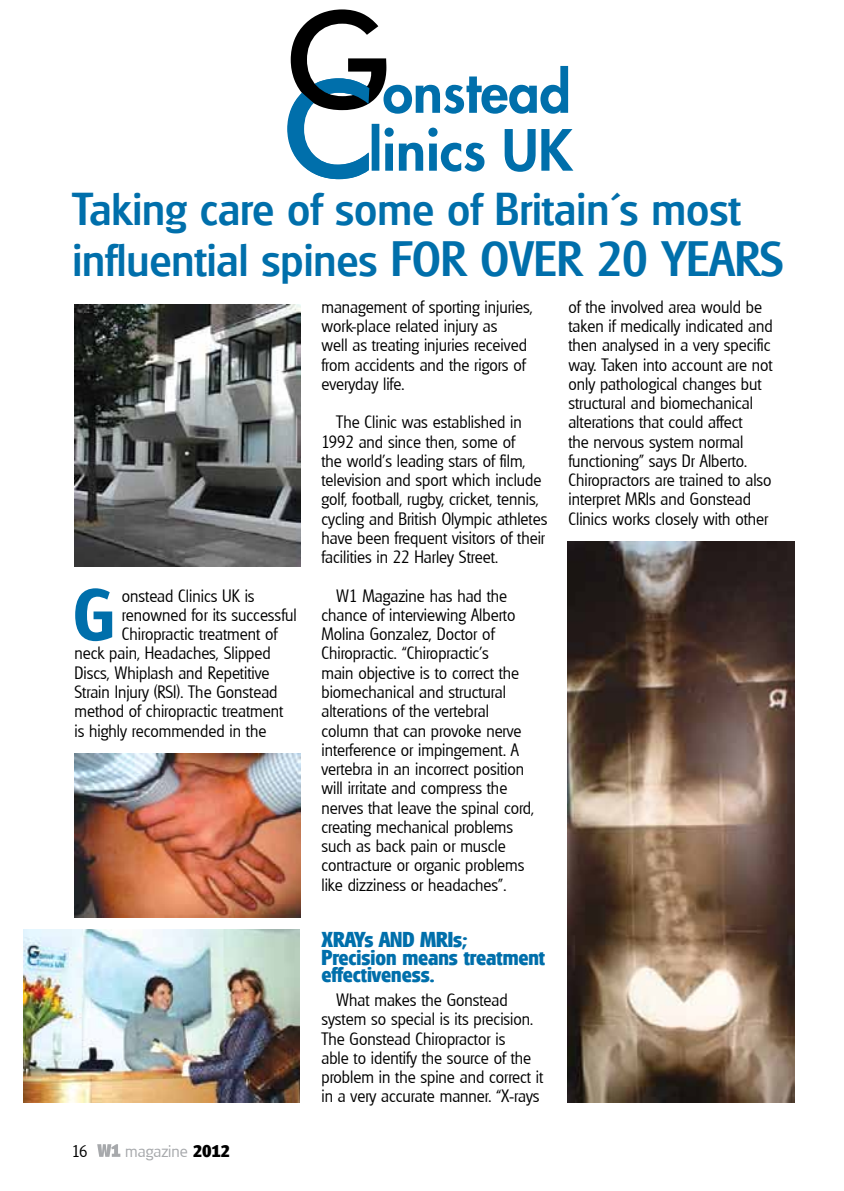
<style>
.page{position:relative;width:844px;height:1191px;background:#fff}
.page>*{position:absolute;margin:0;border:0;box-sizing:border-box;transform-origin:0 0}
.t1{font:600 70.88px "Glasgow";color:#006fab;scale:.95 1}
.t2{font:500 44.98px/51.3px "Glasgow";color:#006fab}
.t3{font:700 21px/17.5px "Glasgow";color:#006fab;scale:.95 1}
.t4{font:300 17.5px/19.2px "Glasgow";color:#000;scale:.95 1}
.t5{font:300 16.62px "Glasgow";color:#a7a9ac}
.t6{font:300 16.62px "Glasgow";color:#000}
.s1{font-size:48.48px}
.s2{font-weight:700;color:#000}
</style>
<div class="page">
<svg style="left:97px;top:1144px;width:23px;height:12px"></svg>
<img style="left:74px;top:305px;width:226px;height:261px">
<img style="left:567px;top:542px;width:227px;height:560px">
<img style="left:74px;top:753px;width:226px;height:164px">
<img style="left:24px;top:929px;width:275px;height:173px">
<svg style="left:287px;top:9px;width:286px;height:170px"></svg>
<h2 class="t2" style="left:72px;top:182px;width:709px">Taking care of some of Britain´s most influential spines <span class="s1">for over 20 years</span></h2>
<h1 class="t1" style="left:73px;top:566px;width:45px">G</h1>
<p class="t4" style="left:122px;top:586px;width:141px">onstead Clinics UK is</p>
<p class="t4" style="left:122px;top:605px;width:185px">renowned for its successful</p>
<p class="t4" style="left:122px;top:624px;width:165px">Chiropractic treatment of</p>
<p class="t4" style="left:74px;top:643px;width:208px">neck pain, Headaches, Slipped</p>
<p class="t4" style="left:74px;top:663px;width:207px">Discs, Whiplash and Repetitive</p>
<p class="t4" style="left:74px;top:682px;width:215px">Strain Injury (RSI). The Gonstead</p>
<p class="t4" style="left:74px;top:701px;width:221px">method of chiropractic treatment</p>
<p class="t4" style="left:74px;top:720px;width:203px">is highly recommended in the</p>
<p class="t6" style="left:72px;top:1139px;width:17px">16</p>
<p class="t5" style="left:125px;top:1139px;width:106px">magazine <span class="s2">2012</span></p>
<p class="t4" style="left:321px;top:297px;width:224px">management of sporting injuries, work-place related injury as<br>well as treating injuries received from accidents and the rigors of everyday life.</p>
<p class="t4" style="left:321px;top:412px;width:239px;text-indent:15px">The Clinic was established in 1992 and since then, some of<br>the world’s leading stars of film, television and sport which include golf, football, rugby, cricket, tennis, cycling and British Olympic athletes have been frequent visitors of their facilities in 22 Harley Street.</p>
<p class="t4" style="left:321px;top:586px;width:225px;text-indent:15px">W1 Magazine has had the chance of interviewing Alberto<br>Molina Gonzalez, Doctor of<br>Chiropractic. “Chiropractic’s<br>main objective is to correct the biomechanical and structural alterations of the vertebral column that can provoke nerve interference or impingement. A vertebra in an incorrect position will irritate and compress the nerves that leave the spinal cord, creating mechanical problems such as back pain or muscle contracture or organic problems like dizziness or headaches”.</p>
<p class="t3" style="left:321px;top:930px;width:237px">XRAYs AND MRIs;<br>Precision means treatment effectiveness.</p>
<p class="t4" style="left:321px;top:990px;width:235px;text-indent:15px">What makes the Gonstead system so special is its precision.<br>The Gonstead Chiropractor is<br>able to identify the source of the problem in the spine and correct it in a very accurate manner. “X-rays</p>
<p class="t4" style="left:568px;top:297px;width:217px">of the involved area would be taken if medically indicated and then analysed in a very specific way. Taken into account are not only pathological changes but structural and biomechanical alterations that could affect<br>the nervous system normal functioning” says Dr Alberto.<br>Chiropractors are trained to also interpret MRIs and Gonstead<br>Clinics works closely with other</p>
</div>
